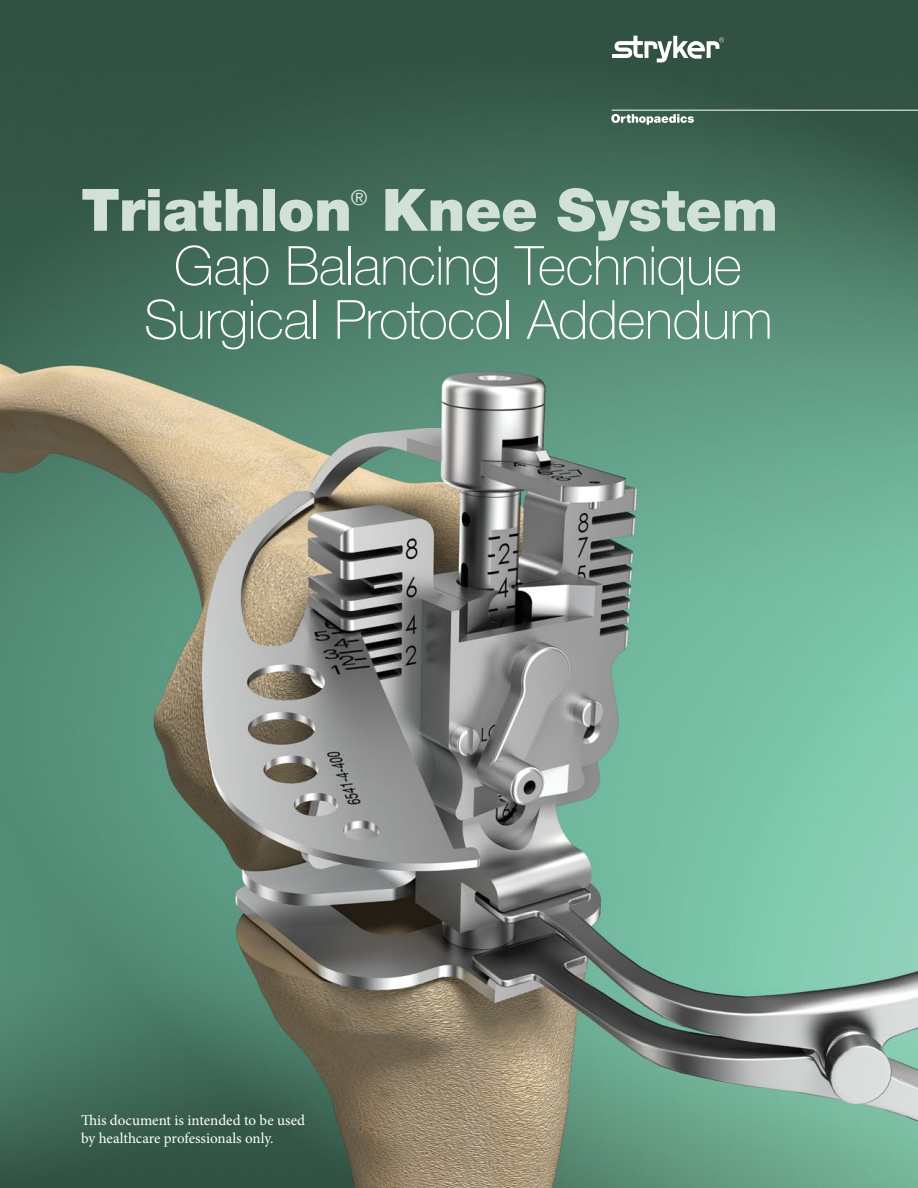
<style>
.page{position:relative;width:918px;height:1188px;background:#fff}
.page>*{position:absolute;margin:0;border:0;box-sizing:border-box;transform-origin:0 0}
.t1{font:900 58.5px "Helvetica Neue LT Pro";letter-spacing:-.01em;color:#d1e1da}
.t2{font:100 54px/54px "Helvetica Neue LT Pro";letter-spacing:-.01em;color:#fff;text-align:center}
.t3{font:21px "Helvetica Neue LT Pro";color:#d1e1da}
.t4{font:15px/18px "Minion Pro";letter-spacing:-.005em;color:#fff}
</style>
<div class="page">
<img style="left:0;top:0;width:918px;height:1188px">
<svg style="left:612px;top:36px;width:112px;height:27px"></svg>
<hr style="left:612px;top:110px;width:306px;height:1px;background:#fff">
<svg style="left:611px;top:114px;width:83px;height:11px"></svg>
<h1 class="t1" style="left:81px;top:175px;width:273px">Triathlon</h1>
<h3 class="t3" style="left:351px;top:185px;width:18px">®</h3>
<h1 class="t1" style="left:382px;top:175px;width:398px">Knee System</h1>
<h2 class="t2" style="left:144px;top:238px;width:630px">Gap Balancing Technique<br>Surgical Protocol Addendum</h2>
<p class="t4" style="left:81px;top:1112px;width:226px">This document is intended to be used by healthcare professionals only.</p>
</div>
